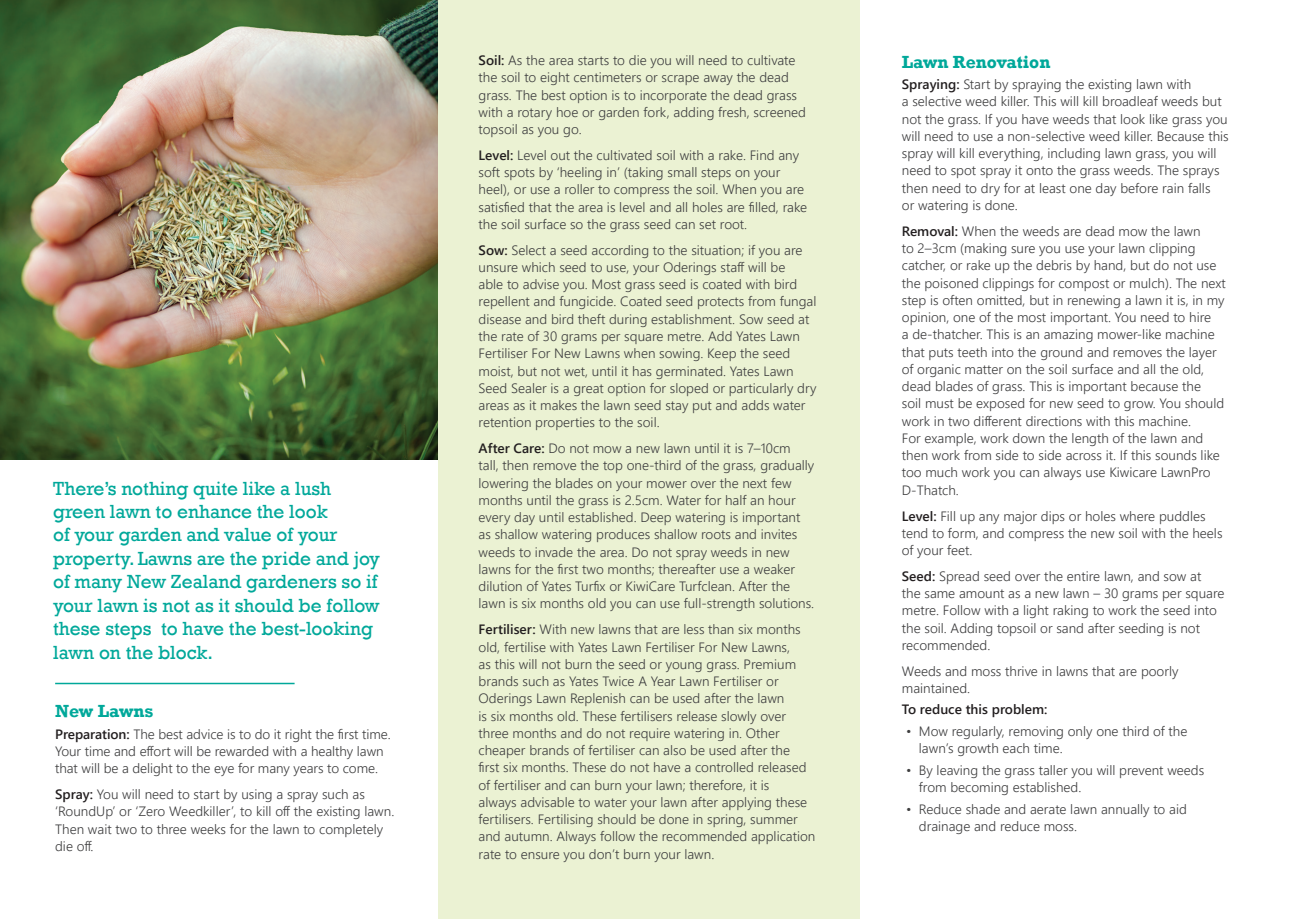
<style>
.page{position:relative;width:1289px;height:919px;background:#fff}
.page>*{position:absolute;margin:0;border:0;box-sizing:border-box;transform-origin:0 0}
.t1{font:19.5px/23.4px "Rockwell";color:#00a89a}
.t2{font:700 18px "Rockwell";color:#00a89a}
.t3{font:300 13.5px/17.2px "Segoe UI";color:#3e3e3f}
.t4{font:600 13.5px "Segoe UI";color:#231f20}
.s1{font-weight:600;color:#231f20}
</style>
<div class="page">
<img style="left:0;top:0;width:438px;height:459px">
<div style="left:438px;top:0;width:421px;height:918px;background:#ebf2d3"></div>
<hr style="left:55px;top:682px;width:239px;height:2px;background:#00a89a">
<p class="t1" style="left:53px;top:476px;width:328px">There’s nothing quite like a lush green lawn to enhance the look<br>of your garden and value of your property. Lawns are the pride and joy of many New Zealand gardeners so if your lawn is not as it should be follow these steps to have the best-looking lawn on the block.</p>
<h2 class="t2" style="left:55px;top:700px;width:100px">New Lawns</h2>
<p class="t3" style="left:55px;top:724px;width:337px"><span class="s1">Preparation:</span> The best advice is to do it right the first time.<br>Your time and effort will be rewarded with a healthy lawn that will be a delight to the eye for many years to come.</p>
<p class="t3" style="left:55px;top:784px;width:341px"><span class="s1">Spray:</span> You will need to start by using a spray such as ‘RoundUp’ or ‘Zero Weedkiller’, to kill off the existing lawn.<br>Then wait two to three weeks for the lawn to completely die off.</p>
<p class="t3" style="left:478px;top:50px;width:329px"><span class="s1">Soil:</span> As the area starts to die you will need to cultivate the soil to eight centimeters or scrape away the dead grass. The best option is to incorporate the dead grass with a rotary hoe or garden fork, adding fresh, screened topsoil as you go.</p>
<p class="t3" style="left:478px;top:145px;width:330px"><span class="s1">Level:</span> Level out the cultivated soil with a rake. Find any soft spots by ‘heeling in’ (taking small steps on your heel), or use a roller to compress the soil. When you are satisfied that the area is level and all holes are filled, rake the soil surface so the grass seed can set root.</p>
<p class="t3" style="left:478px;top:240px;width:339px"><span class="s1">Sow:</span> Select a seed according to the situation; if you are unsure which seed to use, your Oderings staff will be<br>able to advise you. Most grass seed is coated with bird repellent and fungicide. Coated seed protects from fungal disease and bird theft during establishment. Sow seed at the rate of 30 grams per square metre. Add Yates Lawn Fertiliser For New Lawns when sowing. Keep the seed moist, but not wet, until it has germinated. Yates Lawn Seed Sealer is a great option for sloped or particularly dry areas as it makes the lawn seed stay put and adds water retention properties to the soil.</p>
<p class="t3" style="left:478px;top:438px;width:337px"><span class="s1">After Care:</span> Do not mow a new lawn until it is 7–10cm tall, then remove the top one-third of the grass, gradually lowering the blades on your mower over the next few months until the grass is 2.5cm. Water for half an hour every day until established. Deep watering is important as shallow watering produces shallow roots and invites weeds to invade the area. Do not spray weeds in new lawns for the first two months; thereafter use a weaker dilution of Yates Turfix or KiwiCare Turfclean. After the lawn is six months old you can use full-strength solutions.</p>
<p class="t3" style="left:478px;top:619px;width:338px"><span class="s1">Fertiliser:</span> With new lawns that are less than six months old, fertilise with Yates Lawn Fertiliser For New Lawns,<br>as this will not burn the seed or young grass. Premium brands such as Yates Twice A Year Lawn Fertiliser or Oderings Lawn Replenish can be used after the lawn<br>is six months old. These fertilisers release slowly over three months and do not require watering in. Other cheaper brands of fertiliser can also be used after the<br>first six months. These do not have a controlled released of fertiliser and can burn your lawn; therefore, it is<br>always advisable to water your lawn after applying these fertilisers. Fertilising should be done in spring, summer and autumn. Always follow the recommended application rate to ensure you don’t burn your lawn.</p>
<h2 class="t2" style="left:901px;top:51px;width:150px">Lawn Renovation</h2>
<p class="t3" style="left:901px;top:74px;width:328px"><span class="s1">Spraying:</span> Start by spraying the existing lawn with<br>a selective weed killer. This will kill broadleaf weeds but not the grass. If you have weeds that look like grass you will need to use a non-selective weed killer. Because this spray will kill everything, including lawn grass, you will need to spot spray it onto the grass weeds. The sprays then need to dry for at least one day before rain falls<br>or watering is done.</p>
<p class="t3" style="left:901px;top:221px;width:325px"><span class="s1">Removal:</span> When the weeds are dead mow the lawn<br>to 2–3cm (making sure you use your lawn clipping catcher, or rake up the debris by hand, but do not use the poisoned clippings for compost or mulch). The next step is often omitted, but in renewing a lawn it is, in my opinion, one of the most important. You need to hire<br>a de-thatcher. This is an amazing mower-like machine that puts teeth into the ground and removes the layer of organic matter on the soil surface and all the old, dead blades of grass. This is important because the<br>soil must be exposed for new seed to grow. You should work in two different directions with this machine.<br>For example, work down the length of the lawn and then work from side to side across it. If this sounds like too much work you can always use Kiwicare LawnPro D-Thatch.</p>
<p class="t3" style="left:901px;top:505px;width:322px"><span class="s1">Level:</span> Fill up any major dips or holes where puddles tend to form, and compress the new soil with the heels of your feet.</p>
<p class="t3" style="left:901px;top:566px;width:324px"><span class="s1">Seed:</span> Spread seed over the entire lawn, and sow at<br>the same amount as a new lawn – 30 grams per square metre. Follow with a light raking to work the seed into the soil. Adding topsoil or sand after seeding is not recommended.</p>
<p class="t3" style="left:901px;top:660px;width:278px">Weeds and moss thrive in lawns that are poorly maintained.</p>
<p class="t4" style="left:901px;top:696px;width:147px">To reduce this problem:</p>
<p class="t3" style="left:918px;top:721px;width:270px;text-indent:-13px">• Mow regularly, removing only one third of the lawn’s growth each time.</p>
<p class="t3" style="left:918px;top:760px;width:287px;text-indent:-13px">• By leaving the grass taller you will prevent weeds from becoming established.</p>
<p class="t3" style="left:918px;top:798px;width:269px;text-indent:-13px">• Reduce shade and aerate lawn annually to aid drainage and reduce moss.</p>
</div>
